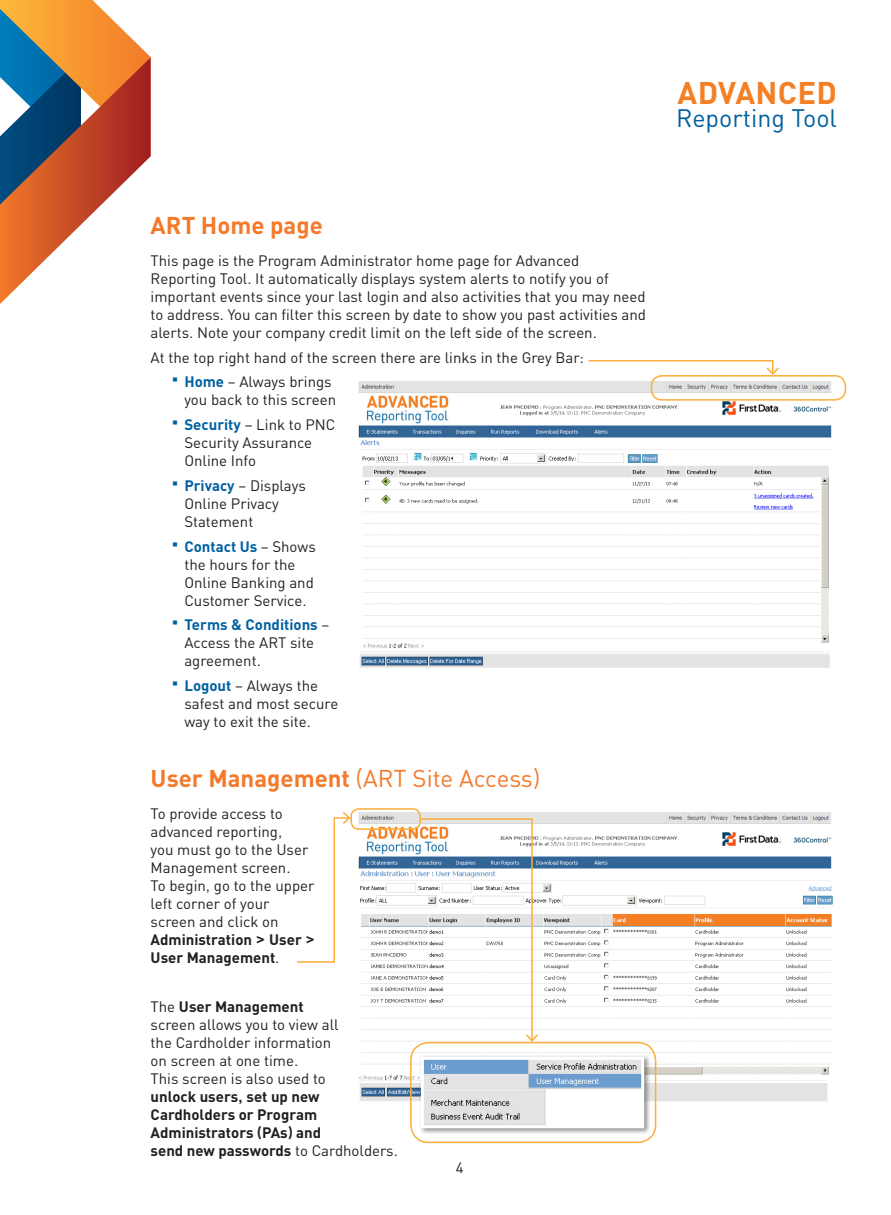
<style>
.page{position:relative;width:891px;height:1215px;background:#fff}
.page>*{position:absolute;margin:0;border:0;box-sizing:border-box;transform-origin:0 0}
.t1{font:700 31.05px "PNC Sans";letter-spacing:.01em;color:#f48026}
.t2{font:24.9px "PNC Sans";color:#0060a0}
.subhead{font:24px "PNC Sans";color:#f4792a}
.subhead-2{font:700 24px "PNC Sans";color:#f4792a}
.Body_Copy{font:15px/18px "PNC Sans";color:#231f20}
.s1{font-size:21px;color:#0060a0}
.s2{font-weight:700;color:#0060a0}
.s3{font-weight:700}
</style>
<div class="page">
<img style="left:358px;top:382px;width:474px;height:286px">
<img style="left:358px;top:813px;width:475px;height:290px">
<div style="left:651px;top:375px;width:195px;height:26px;border:2px solid #fbae3b;border-radius:11px"></div>
<div style="left:410px;top:1042px;width:246px;height:101px;border:2px solid #fbae3b;border-radius:18px"></div>
<div style="left:350px;top:808px;width:71px;height:22px;border:2px solid #fbae3b;border-radius:8px"></div>
<svg style="left:588px;top:360px;width:192px;height:16px"></svg>
<svg style="left:297px;top:811px;width:55px;height:152px"></svg>
<div style="left:419px;top:1055px;width:232px;height:80px;background:#231f20;opacity:.5"></div>
<img style="left:425px;top:1061px;width:215px;height:63px">
<div style="left:421px;top:1057px;width:223px;height:71px;border:3px solid #fff"></div>
<svg style="left:419px;top:818px;width:121px;height:225px"></svg>
<svg style="left:0;top:0;width:151px;height:304px"></svg>
<h1 class="t1" style="left:678px;top:73px;width:161px">ADVANCED</h1>
<h2 class="t2" style="left:676px;top:103px;width:162px">Reporting Tool</h2>
<p class="subhead-2" style="left:151px;top:210px;width:174px">ART Home page</p>
<p class="Body_Copy" style="left:151px;top:251px;width:497px">This page is the Program Administrator home page for Advanced Reporting Tool. It automatically displays system alerts to notify you of important events since your last login and also activities that you may need to address. You can filter this screen by date to show you past activities and alerts. Note your company credit limit on the left side of the screen.</p>
<p class="Body_Copy" style="left:151px;top:348px;width:435px">At the top right hand of the screen there are links in the Grey Bar:</p>
<p class="Body_Copy" style="left:171px;top:373px;width:167px;text-align:right"><span class="s1">•</span> <span class="s2">Home</span> – Always brings you back to this screen</p>
<p class="Body_Copy" style="left:184px;top:415px;width:153px;text-indent:-13px"><span class="s1">•</span> <span class="s2">Security</span> – Link to PNC<br>Security Assurance<br>Online Info</p>
<p class="Body_Copy" style="left:184px;top:476px;width:123px;text-indent:-13px"><span class="s1">•</span> <span class="s2">Privacy</span> – Displays<br>Online Privacy<br>Statement</p>
<p class="Body_Copy" style="left:184px;top:537px;width:133px;text-indent:-14px"><span class="s1">•</span> <span class="s2">Contact Us</span> – Shows the hours for the<br>Online Banking and<br>Customer Service.</p>
<p class="Body_Copy" style="left:184px;top:616px;width:146px;text-indent:-14px"><span class="s1">•</span> <span class="s2">Terms &amp; Conditions</span> –<br>Access the ART site agreement.</p>
<p class="Body_Copy" style="left:184px;top:676px;width:155px;text-indent:-13px"><span class="s1">•</span> <span class="s2">Logout</span> – Always the safest and most secure way to exit the site.</p>
<p class="subhead" style="left:151px;top:764px;width:391px"><span class="s3">User Management</span> (ART Site Access)</p>
<p class="Body_Copy" style="left:151px;top:804px;width:166px">To provide access to advanced reporting,<br>you must go to the User<br>Management screen.<br>To begin, go to the upper left corner of your screen and click on<br><span class="s3">Administration &gt; User &gt;<br>User Management</span>.</p>
<p class="Body_Copy" style="left:151px;top:998px;width:249px">The <span class="s3">User Management<br></span>screen allows you to view all<br>the Cardholder information<br>on screen at one time.<br>This screen is also used to<br><span class="s3">unlock users, set up new<br>Cardholders or Program<br>Administrators (PAs) and<br>send new passwords</span> to Cardholders.</p>
<p class="Body_Copy" style="left:456px;top:1159px;width:9px">4</p>
</div>
